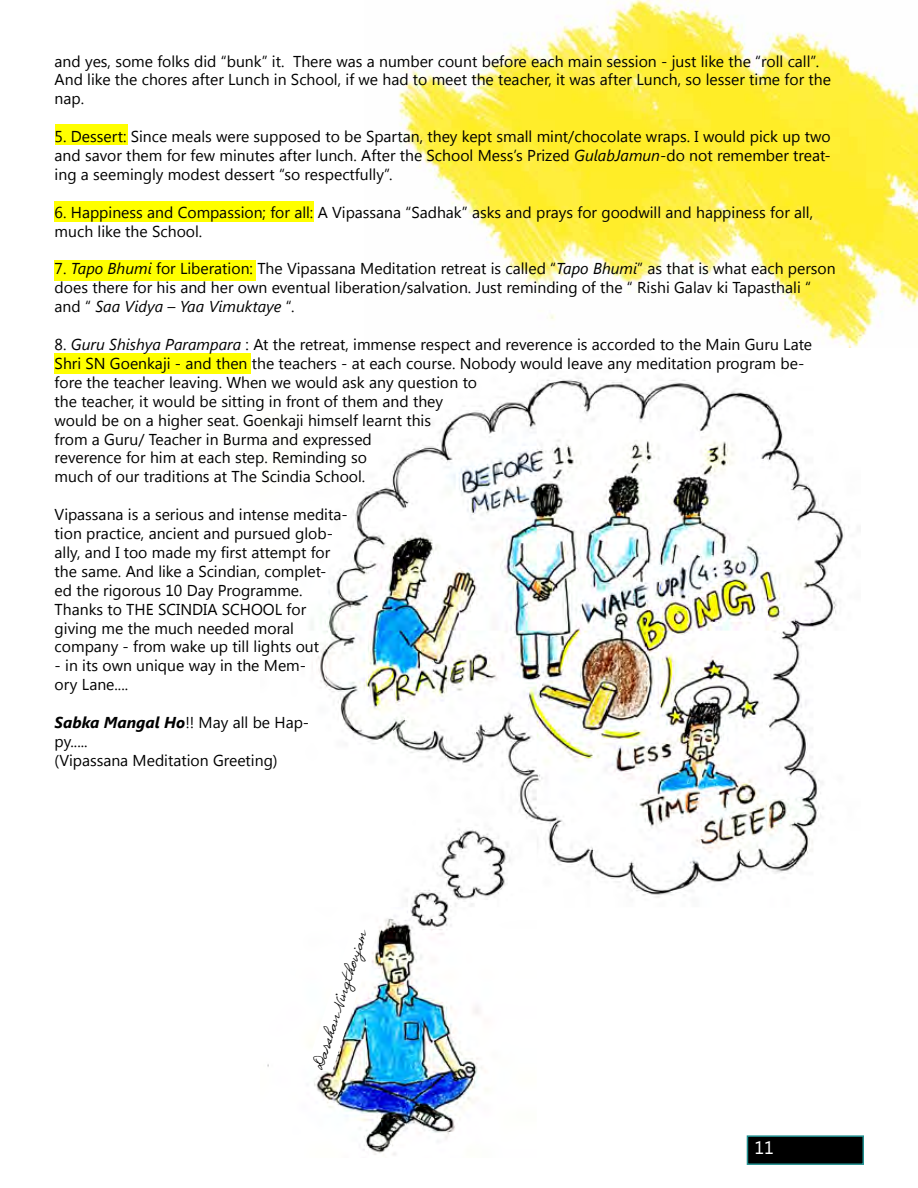
<style>
.page{position:relative;width:918px;height:1188px;background:#fff}
.page>*{position:absolute;margin:0;border:0;box-sizing:border-box;transform-origin:0 0}
.t1{font:18px "Segoe UI";color:#fff}
.t2{font:15.9px "Galeforce BTN";color:#000}
.t3{font:15.75px/18.9px "Segoe UI";color:#000}
.s1{font-style:italic}
.s2{font-weight:700;font-style:italic}
</style>
<div class="page">
<img style="left:267px;top:377px;width:578px;height:781px">
<img style="left:399px;top:0;width:519px;height:347px">
<div style="left:55px;top:124px;width:73px;height:21px;background:#ff0"></div>
<div style="left:55px;top:260px;width:201px;height:21px;background:#ff0"></div>
<div style="left:55px;top:201px;width:259px;height:21px;background:#ff0"></div>
<div style="left:54px;top:353px;width:197px;height:21px;background:#ff0"></div>
<div style="left:747px;top:1135px;width:117px;height:30px;background:#000;border:2px solid #229090"></div>
<img style="left:307px;top:921px;width:72px;height:151px">
<p class="t3" style="left:55px;top:51px;width:778px">and yes, some folks did “bunk” it. There was a number count before each main session - just like the “roll call”.<br>And like the chores after Lunch in School, if we had to meet the teacher, it was after Lunch, so lesser time for the nap.</p>
<p class="t3" style="left:55px;top:126px;width:778px;text-align:justify">5. Dessert: Since meals were supposed to be Spartan, they kept small mint/chocolate wraps. I would pick up two and savor them for few minutes after lunch. After the School Mess’s Prized <span class="s1">GulabJamun</span>-do not remember treat&shy;ing a seemingly modest dessert “so respectfully”.</p>
<p class="t3" style="left:55px;top:202px;width:760px">6. Happiness and Compassion; for all: A Vipassana “Sadhak” asks and prays for goodwill and happiness for all, much like the School.</p>
<p class="t3" style="left:55px;top:259px;width:783px">7. <span class="s1">Tapo Bhumi</span> for Liberation: The Vipassana Meditation retreat is called “<span class="s1">Tapo Bhumi</span>” as that is what each person does there for his and her own eventual liberation/salvation. Just reminding of the “ Rishi Galav ki Tapasthali “ and “ <span class="s1">Saa Vidya – Yaa Vimuktaye</span> “.</p>
<p class="t3" style="left:55px;top:334px;width:759px">8. <span class="s1">Guru Shishya Parampara</span> : At the retreat, immense respect and reverence is accorded to the Main Guru Late Shri SN Goenkaji - and then the teachers - at each course. Nobody would leave any meditation program be&shy;fore the teacher leaving. When we would ask any question to<br>the teacher, it would be sitting in front of them and they<br>would be on a higher seat. Goenkaji himself learnt this<br>from a Guru/ Teacher in Burma and expressed<br>reverence for him at each step. Reminding so<br>much of our traditions at The Scindia School.</p>
<p class="t3" style="left:55px;top:504px;width:295px">Vipassana is a serious and intense medita&shy;tion practice, ancient and pursued glob&shy;ally, and I too made my first attempt for the same. And like a Scindian, complet&shy;ed the rigorous 10 Day Programme.<br>Thanks to THE SCINDIA SCHOOL for giving me the much needed moral company - from wake up till lights out</p>
<p class="t3" style="left:55px;top:656px;width:253px">- in its own unique way in the Mem&shy;ory Lane....</p>
<p class="t3" style="left:55px;top:712px;width:256px"><span class="s2">Sabka Mangal Ho</span>!! May all be Hap&shy;py.....<br>(Vipassana Meditation Greeting)</p>
<p class="t2" style="left:307px;top:1064px;width:147px;rotate:-72deg">Darshan Ningthoujam</p>
<p class="t1" style="left:755px;top:1135px;width:21px">11</p>
</div>
